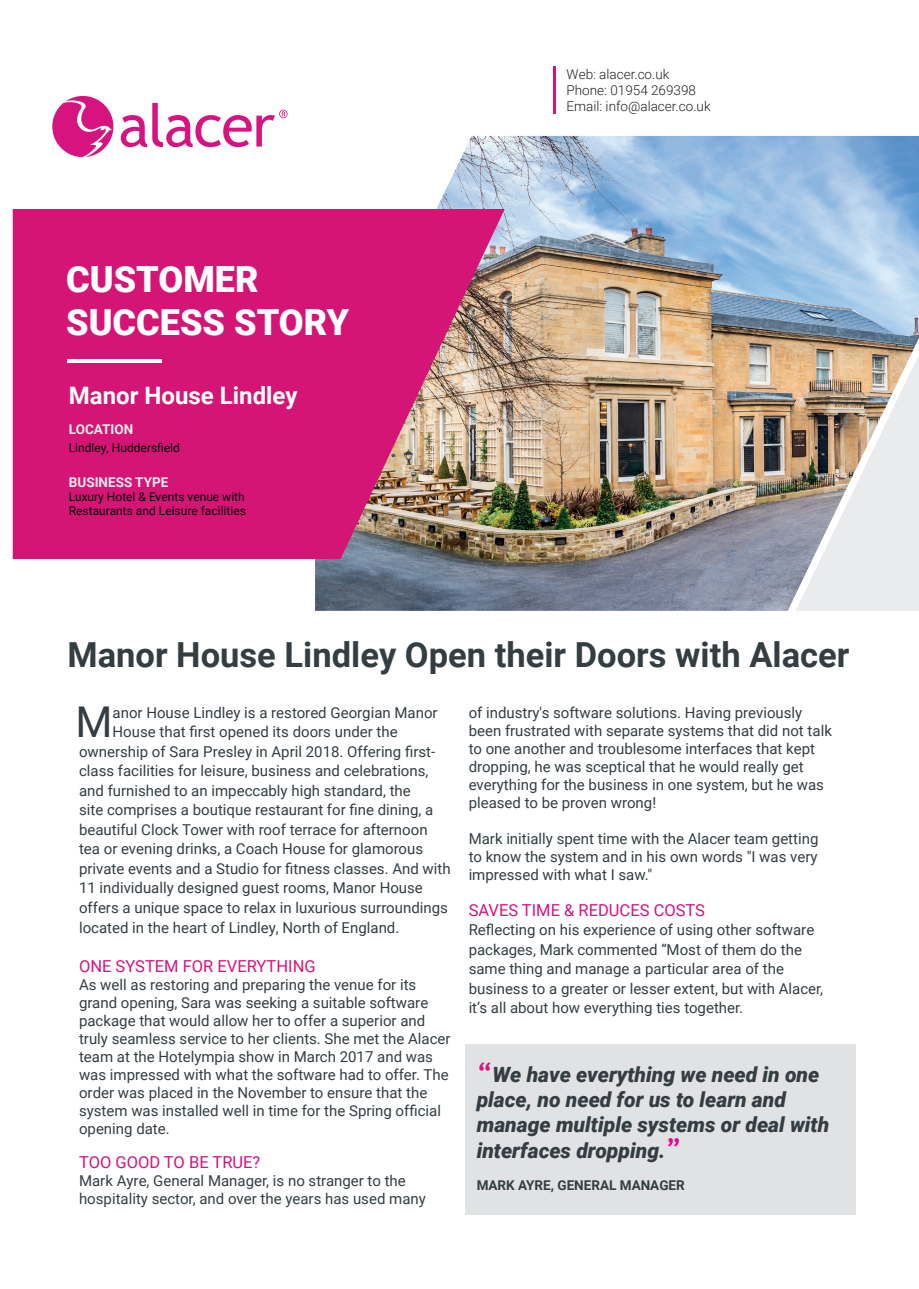
<style>
.page{position:relative;width:919px;height:1289px;background:#fff}
.page>*{position:absolute;margin:0;border:0;box-sizing:border-box;transform-origin:0 0}
.t1{font:42.45px "Roboto";color:#333d42}
.t2{font:900 36px/43.2px "Roboto";color:#fff}
.t3{font:700 34.5px "Roboto";color:#333d42}
.t4{font:700 27px "Trebuchet MS";color:#ed028c}
.t5{font:700 24px "Roboto";color:#fff}
.t6{font:italic 900 21px/25.2px "Roboto";color:#333d42}
.t7{font:16.5px "Roboto";color:#d6137e}
.t8{font:15px/18px "Roboto";color:#333d42}
.t9{font:300 13.5px/16.2px "Roboto";color:#231f20}
.t10{font:700 13.5px "Roboto";color:#333d42}
.t11{font:700 13.5px "Roboto";color:#ebebea}
.t12{font:12px/14.4px "Roboto";color:#000001}
.s1{font-family:"Trebuchet MS";font-weight:700;font-style:normal;font-size:27px;color:#d6137e}
</style>
<div class="page">
<img style="left:315px;top:136px;width:603px;height:475px">
<img style="left:795px;top:350px;width:123px;height:261px">
<svg style="left:13px;top:209px;width:491px;height:350px;background:#cc2a77"></svg>
<hr style="left:67px;top:359px;width:95px;height:4px;background:#fff">
<hr style="left:553px;top:67px;width:2px;height:47px;background:#d41576">
<svg style="left:121px;top:103px;width:166px;height:44px"></svg>
<svg style="left:52px;top:96px;width:61px;height:61px"></svg>
<div style="left:466px;top:1044px;width:390px;height:171px;background:#e1e2e3"></div>
<h2 class="t2" style="left:66px;top:256px;width:284px">CUSTOMER<br>SUCCESS STORY</h2>
<h3 class="t5" style="left:69px;top:378px;width:230px">Manor House Lindley</h3>
<p class="t11" style="left:69px;top:420px;width:66px">LOCATION</p>
<p class="t12" style="left:69px;top:440px;width:113px">Lindley, Huddersfield</p>
<p class="t11" style="left:69px;top:472px;width:101px">BUSINESS TYPE</p>
<p class="t12" style="left:69px;top:489px;width:178px">Luxury Hotel &amp; Events venue with<br>Restaurants and Leisure facilities</p>
<p class="t9" style="left:566px;top:65px;width:145px">Web: alacer.co.uk<br>Phone: 01954 269398<br>Email: info@alacer.co.uk</p>
<h3 class="t3" style="left:67px;top:631px;width:783px">Manor House Lindley Open their Doors with Alacer</h3>
<h1 class="t1" style="left:75px;top:692px;width:39px">M</h1>
<p class="t8" style="left:113px;top:702px;width:326px">anor House Lindley is a restored Georgian Manor</p>
<p class="t8" style="left:113px;top:722px;width:286px">House that first opened its doors under the</p>
<p class="t8" style="left:79px;top:741px;width:358px">ownership of Sara Presley in April 2018. Offering first-</p>
<p class="t8" style="left:79px;top:761px;width:351px">class facilities for leisure, business and celebrations,</p>
<p class="t8" style="left:79px;top:780px;width:333px">and furnished to an impeccably high standard, the</p>
<p class="t8" style="left:79px;top:800px;width:356px">site comprises a boutique restaurant for fine dining, a</p>
<p class="t8" style="left:79px;top:819px;width:350px">beautiful Clock Tower with roof terrace for afternoon</p>
<p class="t8" style="left:79px;top:839px;width:345px">tea or evening drinks, a Coach House for glamorous</p>
<p class="t8" style="left:79px;top:858px;width:373px">private events and a Studio for fitness classes. And with</p>
<p class="t8" style="left:79px;top:878px;width:345px">11 individually designed guest rooms, Manor House</p>
<p class="t8" style="left:79px;top:897px;width:370px">offers a unique space to relax in luxurious surroundings</p>
<p class="t8" style="left:79px;top:917px;width:322px">located in the heart of Lindley, North of England.</p>
<p class="t7" style="left:79px;top:954px;width:238px">ONE SYSTEM FOR EVERYTHING</p>
<p class="t8" style="left:79px;top:974px;width:373px">As well as restoring and preparing the venue for its grand opening, Sara was seeking a suitable software package that would allow her to offer a superior and truly seamless service to her clients. She met the Alacer team at the Hotelympia show in March 2017 and was was impressed with what the software had to offer. The order was placed in the November to ensure that the system was installed well in time for the Spring official opening date.</p>
<p class="t7" style="left:79px;top:1150px;width:183px">TOO GOOD TO BE TRUE?</p>
<p class="t8" style="left:79px;top:1170px;width:348px">Mark Ayre, General Manager, is no stranger to the hospitality sector, and over the years has used many</p>
<p class="t8" style="left:468px;top:702px;width:365px">of industry's software solutions. Having previously been frustrated with separate systems that did not talk to one another and troublesome interfaces that kept dropping, he was sceptical that he would really get everything for the business in one system, but he was pleased to be proven wrong!</p>
<p class="t8" style="left:468px;top:828px;width:351px;text-align:justify">Mark initially spent time with the Alacer team getting to know the system and in his own words "I was very impressed with what I saw."</p>
<p class="t7" style="left:468px;top:898px;width:238px">SAVES TIME &amp; REDUCES COSTS</p>
<p class="t8" style="left:468px;top:919px;width:356px;line-height:19.5px">Reflecting on his experience of using other software packages, Mark commented “Most of them do the same thing and manage a particular area of the business to a greater or lesser extent, but with Alacer, it’s all about how everything ties together.</p>
<h3 class="t6" style="left:476px;top:1061px;width:354px"><span class="s1">“</span>We have everything we need in one place, no need for us to learn and manage multiple systems or deal with interfaces dropping.</h3>
<p class="t10" style="left:476px;top:1175px;width:209px">MARK AYRE, GENERAL MANAGER</p>
<h3 class="t4" style="left:665px;top:1131px;width:17px">”</h3>
</div>
